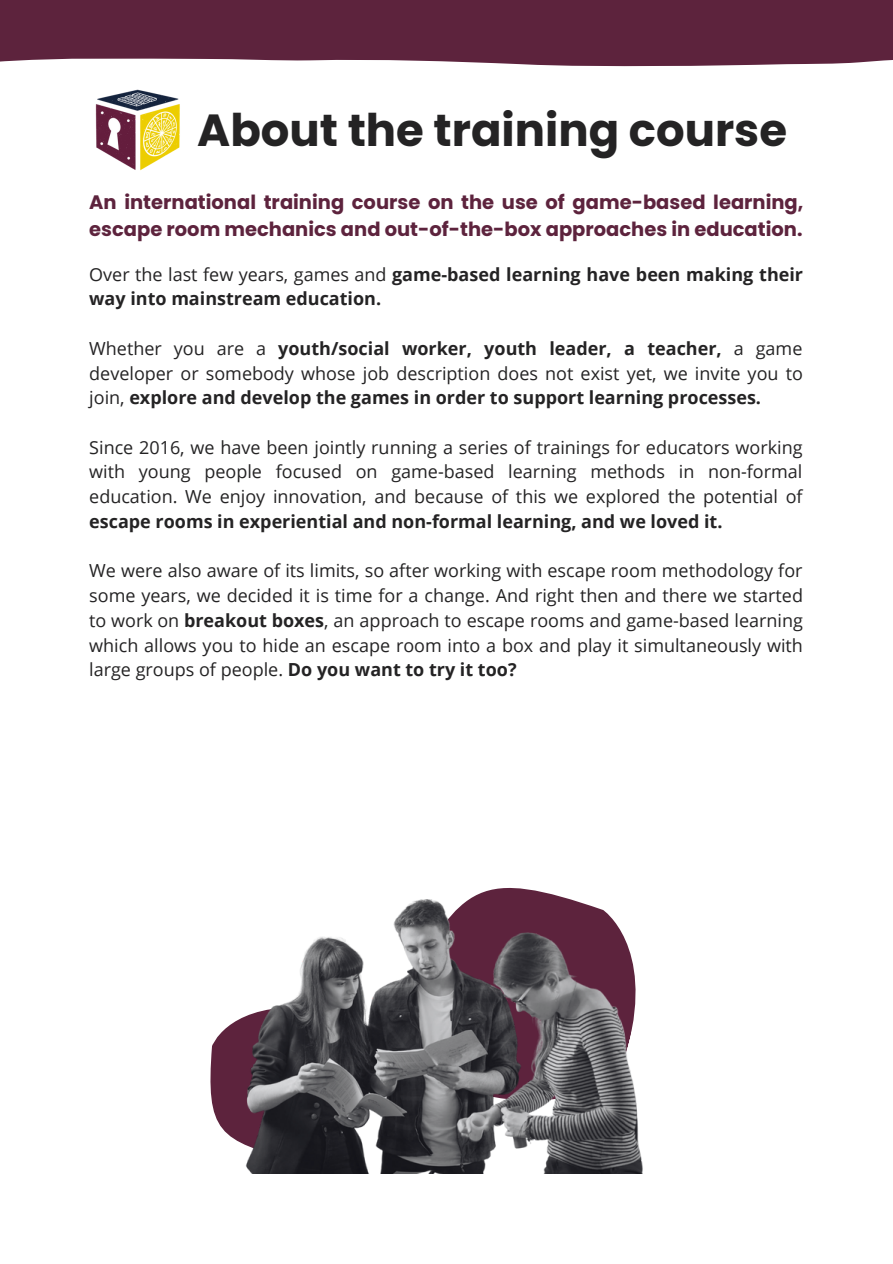
<style>
.page{position:relative;width:893px;height:1264px;background:#fff}
.page>*{position:absolute;margin:0;border:0;box-sizing:border-box;transform-origin:0 0}
.t1{font:700 45px "Poppins";color:#242324}
.t2{font:700 19.5px/27px "Poppins";color:#5d233d}
.t3{font:18px/24.8px "Open Sans";color:#242324;text-align:justify}
.t4{font:700 18px/24.8px "Open Sans";color:#242324}
.s1{font-weight:400}
.s2{font-weight:700}
</style>
<div class="page">
<img style="left:96px;top:141px;width:84px;height:30px">
<svg style="left:0;top:0;width:892px;height:141px"></svg>
<svg style="left:210px;top:1024px;width:21px;height:113px"></svg>
<svg style="left:470px;top:888px;width:99px;height:11px"></svg>
<img style="left:231px;top:899px;width:412px;height:274px">
<h1 class="t1" style="left:197px;top:98px;width:591px">About the training course</h1>
<p class="t2" style="left:89px;top:189px;width:715px">An international training course on the use of game-based learning, escape room mechanics and out-of-the-box approaches in education.</p>
<p class="t4" style="left:89px;top:261px;width:715px"><span class="s1">Over the last few years, games and</span> game-based learning have been making their way into mainstream education.</p>
<p class="t4" style="left:89px;top:335px;width:715px;text-align:justify"><span class="s1">Whether you are a</span> youth/social worker, youth leader, a teacher, <span class="s1">a game developer or somebody whose job description does not exist yet, we invite you to join,</span> explore and develop the games in order to support learning processes.</p>
<p class="t3" style="left:89px;top:434px;width:715px">Since 2016, we have been jointly running a series of trainings for educators working with young people focused on game-based learning methods in non-formal education. We enjoy innovation, and because of this we explored the potential of</p>
<p class="t4" style="left:89px;top:508px;width:634px">escape rooms in experiential and non-formal learning, and we loved it.</p>
<p class="t3" style="left:89px;top:558px;width:715px">We were also aware of its limits, so after working with escape room methodology for some years, we decided it is time for a change. And right then and there we started to work on <span class="s2">breakout boxes</span>, an approach to escape rooms and game-based learning which allows you to hide an escape room into a box and play it simultaneously with large groups of people. <span class="s2">Do you want to try it too?</span></p>
</div>
